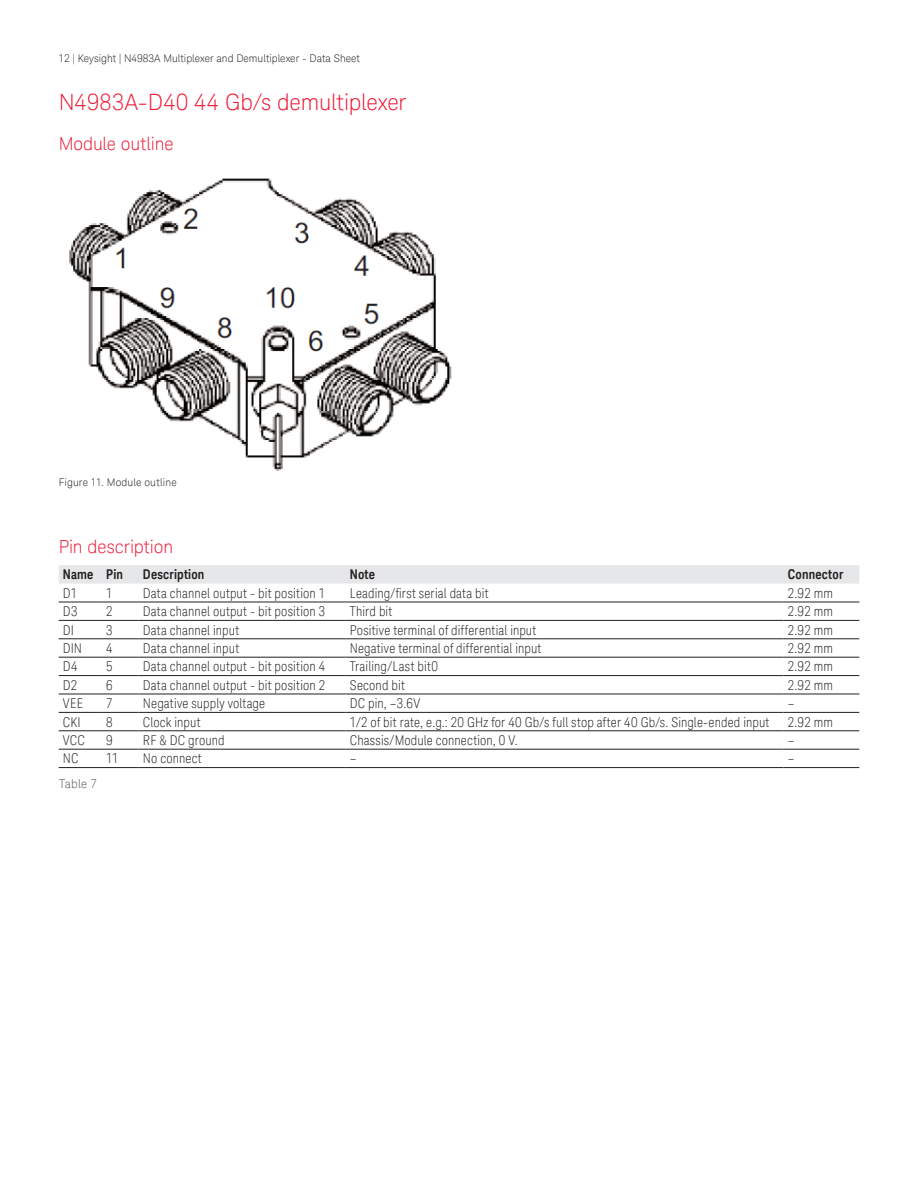
<style>
.page{position:relative;width:918px;height:1188px;background:#fff}
.page>*{position:absolute;margin:0;border:0;box-sizing:border-box;transform-origin:0 0}
.t1{font:300 22.5px "Keysight Sans";letter-spacing:-.005em;color:#ed1a36}
.t2{font:300 18px "Keysight Sans";letter-spacing:-.005em;color:#ed1a36}
.t3{font:300 condensed 13.5px "Keysight Sans";letter-spacing:.01em;color:#231f20}
.t4{font:700 13.5px "Keysight Sans Condensed";letter-spacing:.01em;color:#231f20}
.t5{font:300 12px "Keysight Sans";letter-spacing:.015em;color:#57585a}
.t6{font:300 10.5px "Keysight Sans";color:#231f20}
.t7{font:300 10.5px "Keysight Sans";letter-spacing:.02em;color:#231f20}
</style>
<div class="page">
<div style="left:59px;top:565px;width:800px;height:19px;background:#e6e7e9"></div>
<hr style="left:59px;top:620px;width:43px;height:1px;background:#231f20">
<hr style="left:59px;top:638px;width:43px;height:1px;background:#231f20">
<hr style="left:59px;top:657px;width:43px;height:1px;background:#231f20">
<hr style="left:59px;top:675px;width:43px;height:1px;background:#231f20">
<hr style="left:59px;top:694px;width:43px;height:1px;background:#231f20">
<hr style="left:59px;top:712px;width:43px;height:1px;background:#231f20">
<hr style="left:59px;top:730px;width:43px;height:1px;background:#231f20">
<hr style="left:59px;top:749px;width:43px;height:1px;background:#231f20">
<hr style="left:59px;top:767px;width:43px;height:1px;background:#231f20">
<hr style="left:102px;top:620px;width:37px;height:1px;background:#231f20">
<hr style="left:102px;top:638px;width:37px;height:1px;background:#231f20">
<hr style="left:102px;top:657px;width:37px;height:1px;background:#231f20">
<hr style="left:102px;top:675px;width:37px;height:1px;background:#231f20">
<hr style="left:102px;top:694px;width:37px;height:1px;background:#231f20">
<hr style="left:102px;top:712px;width:37px;height:1px;background:#231f20">
<hr style="left:102px;top:730px;width:37px;height:1px;background:#231f20">
<hr style="left:102px;top:749px;width:37px;height:1px;background:#231f20">
<hr style="left:102px;top:767px;width:37px;height:1px;background:#231f20">
<hr style="left:139px;top:620px;width:207px;height:1px;background:#231f20">
<hr style="left:139px;top:638px;width:207px;height:1px;background:#231f20">
<hr style="left:139px;top:657px;width:207px;height:1px;background:#231f20">
<hr style="left:139px;top:675px;width:207px;height:1px;background:#231f20">
<hr style="left:139px;top:694px;width:207px;height:1px;background:#231f20">
<hr style="left:139px;top:712px;width:207px;height:1px;background:#231f20">
<hr style="left:139px;top:730px;width:207px;height:1px;background:#231f20">
<hr style="left:139px;top:749px;width:207px;height:1px;background:#231f20">
<hr style="left:139px;top:767px;width:207px;height:1px;background:#231f20">
<hr style="left:346px;top:620px;width:438px;height:1px;background:#231f20">
<hr style="left:346px;top:638px;width:438px;height:1px;background:#231f20">
<hr style="left:346px;top:657px;width:438px;height:1px;background:#231f20">
<hr style="left:346px;top:675px;width:438px;height:1px;background:#231f20">
<hr style="left:346px;top:694px;width:438px;height:1px;background:#231f20">
<hr style="left:346px;top:712px;width:438px;height:1px;background:#231f20">
<hr style="left:346px;top:730px;width:438px;height:1px;background:#231f20">
<hr style="left:346px;top:749px;width:438px;height:1px;background:#231f20">
<hr style="left:346px;top:767px;width:438px;height:1px;background:#231f20">
<hr style="left:784px;top:620px;width:75px;height:1px;background:#231f20">
<hr style="left:784px;top:638px;width:75px;height:1px;background:#231f20">
<hr style="left:784px;top:657px;width:75px;height:1px;background:#231f20">
<hr style="left:784px;top:675px;width:75px;height:1px;background:#231f20">
<hr style="left:784px;top:694px;width:75px;height:1px;background:#231f20">
<hr style="left:784px;top:712px;width:75px;height:1px;background:#231f20">
<hr style="left:784px;top:730px;width:75px;height:1px;background:#231f20">
<hr style="left:784px;top:749px;width:75px;height:1px;background:#231f20">
<hr style="left:784px;top:767px;width:75px;height:1px;background:#231f20">
<hr style="left:59px;top:602px;width:43px;height:1px;background:#231f20">
<hr style="left:102px;top:602px;width:37px;height:1px;background:#231f20">
<hr style="left:139px;top:602px;width:207px;height:1px;background:#231f20">
<hr style="left:346px;top:602px;width:438px;height:1px;background:#231f20">
<hr style="left:784px;top:602px;width:75px;height:1px;background:#231f20">
<img style="left:69px;top:178px;width:383px;height:293px">
<p class="t6" style="left:59px;top:52px;width:303px">12 | Keysight | N4983A Multiplexer and Demultiplexer - Data Sheet</p>
<h1 class="t1" style="left:59px;top:89px;width:349px">N4983A-D40 44 Gb/s demultiplexer</h1>
<h2 class="t2" style="left:59px;top:133px;width:116px">Module outline</h2>
<p class="t7" style="left:59px;top:476px;width:120px">Figure 11. Module outline</p>
<h2 class="t2" style="left:59px;top:536px;width:116px">Pin description</h2>
<p class="t4" style="left:63px;top:566px;width:62px">Name Pin</p>
<p class="t4" style="left:143px;top:566px;width:63px">Description</p>
<p class="t4" style="left:350px;top:566px;width:27px">Note</p>
<p class="t4" style="left:788px;top:566px;width:57px">Connector</p>
<p class="t3" style="left:63px;top:585px;width:16px">D1</p>
<p class="t3" style="left:106px;top:585px;width:8px">1</p>
<p class="t3" style="left:143px;top:585px;width:184px">Data channel output - bit position 1</p>
<p class="t3" style="left:350px;top:585px;width:140px">Leading/first serial data bit</p>
<p class="t3" style="left:788px;top:585px;width:47px">2.92 mm</p>
<p class="t3" style="left:63px;top:603px;width:16px">D3</p>
<p class="t3" style="left:106px;top:603px;width:8px">2</p>
<p class="t3" style="left:143px;top:603px;width:184px">Data channel output - bit position 3</p>
<p class="t3" style="left:350px;top:603px;width:44px">Third bit</p>
<p class="t3" style="left:788px;top:603px;width:47px">2.92 mm</p>
<p class="t3" style="left:63px;top:622px;width:13px">DI</p>
<p class="t3" style="left:106px;top:622px;width:8px">3</p>
<p class="t3" style="left:143px;top:622px;width:98px">Data channel input</p>
<p class="t3" style="left:350px;top:622px;width:188px">Positive terminal of differential input</p>
<p class="t3" style="left:788px;top:622px;width:47px">2.92 mm</p>
<p class="t3" style="left:63px;top:640px;width:21px">DIN</p>
<p class="t3" style="left:106px;top:640px;width:8px">4</p>
<p class="t3" style="left:143px;top:640px;width:98px">Data channel input</p>
<p class="t3" style="left:350px;top:640px;width:193px">Negative terminal of differential input</p>
<p class="t3" style="left:788px;top:640px;width:47px">2.92 mm</p>
<p class="t3" style="left:63px;top:659px;width:16px">D4</p>
<p class="t3" style="left:106px;top:659px;width:8px">5</p>
<p class="t3" style="left:143px;top:659px;width:184px">Data channel output - bit position 4</p>
<p class="t3" style="left:350px;top:659px;width:90px">Trailing/Last bit0</p>
<p class="t3" style="left:788px;top:659px;width:47px">2.92 mm</p>
<p class="t3" style="left:63px;top:677px;width:16px">D2</p>
<p class="t3" style="left:106px;top:677px;width:8px">6</p>
<p class="t3" style="left:143px;top:677px;width:184px">Data channel output - bit position 2</p>
<p class="t3" style="left:350px;top:677px;width:57px">Second bit</p>
<p class="t3" style="left:788px;top:677px;width:47px">2.92 mm</p>
<p class="t3" style="left:63px;top:695px;width:22px">VEE</p>
<p class="t3" style="left:106px;top:695px;width:8px">7</p>
<p class="t3" style="left:143px;top:695px;width:124px">Negative supply voltage</p>
<p class="t3" style="left:350px;top:695px;width:72px">DC pin, –3.6V</p>
<p class="t3" style="left:788px;top:695px;width:8px">–</p>
<p class="t3" style="left:63px;top:714px;width:19px">CKI</p>
<p class="t3" style="left:106px;top:714px;width:8px">8</p>
<p class="t3" style="left:143px;top:714px;width:59px">Clock input</p>
<p class="t3" style="left:350px;top:714px;width:421px">1/2 of bit rate, e.g.: 20 GHz for 40 Gb/s full stop after 40 Gb/s. Single-ended input</p>
<p class="t3" style="left:788px;top:714px;width:47px">2.92 mm</p>
<p class="t3" style="left:63px;top:732px;width:24px">VCC</p>
<p class="t3" style="left:106px;top:732px;width:8px">9</p>
<p class="t3" style="left:143px;top:732px;width:83px">RF &amp; DC ground</p>
<p class="t3" style="left:350px;top:732px;width:169px">Chassis/Module connection, 0 V.</p>
<p class="t3" style="left:788px;top:732px;width:8px">–</p>
<p class="t3" style="left:63px;top:751px;width:17px">NC</p>
<p class="t3" style="left:106px;top:751px;width:14px">11</p>
<p class="t3" style="left:143px;top:751px;width:60px">No connect</p>
<p class="t3" style="left:350px;top:751px;width:8px">–</p>
<p class="t3" style="left:788px;top:751px;width:8px">–</p>
<p class="t5" style="left:59px;top:777px;width:39px">Table 7</p>
</div>
